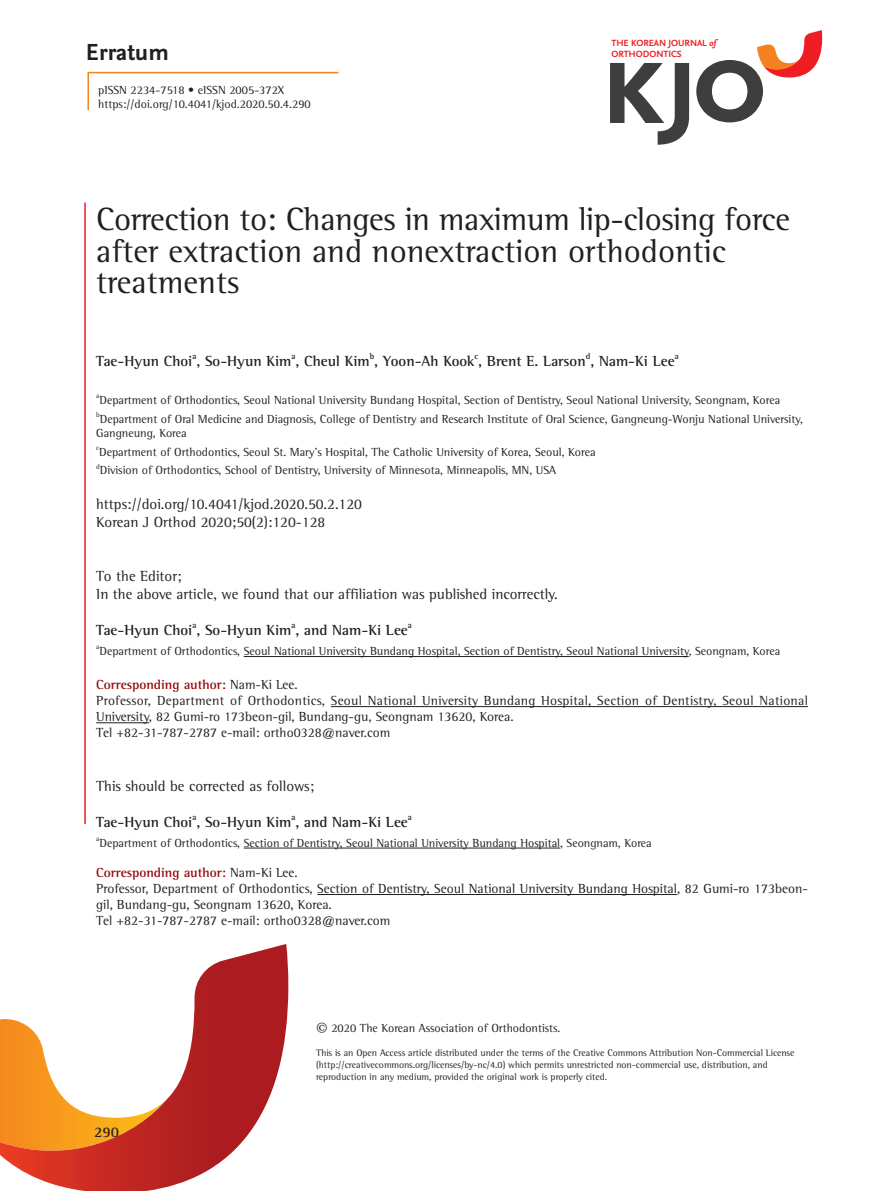
<style>
.page{position:relative;width:893px;height:1191px;background:#fff}
.page>*{position:absolute;margin:0;border:0;box-sizing:border-box;transform-origin:0 0}
.t1{font:33px/31.3px "Rotis Semi Serif Std";color:#231f20}
.t2{font:700 24.3px "Nexus Sans";color:#231f20}
.t3{font:15px/18px "Rotis Semi Serif Std";color:#231f20}
.t4{font:700 15px "Rotis Semi Serif Std";color:#231f20}
.t5{font:13.5px/16.2px "Rotis Semi Serif Std";letter-spacing:.02em;color:#231f20}
.t6{font:13.5px/16.2px "Rotis Semi Serif Std";color:#231f20}
.t7{font:12px/14.4px "Rotis Semi Serif Std";color:#231f20}
.t8{font:9.75px/11.7px "Rotis Semi Serif Std";color:#231f20}
.t9{font:9.45px "Nexus Sans Bold SC";color:#ee1d23}
.t10{font:700 8.7px "Rotis Semi Serif Std";color:#231f20}
.t11{font:7.05px "Rotis Semi Serif Std";color:#231f20}
.s1{font-family:"Nexus Sans";font-weight:700;font-style:italic}
.s2{font-weight:700;color:#920407}
.s3{font-family:"Minion Pro";font-size:16.5px}
</style>
<div class="page">
<hr style="left:244px;top:656px;width:445px;height:1px;background:#231f20">
<hr style="left:331px;top:706px;width:477px;height:1px;background:#231f20">
<hr style="left:96px;top:722px;width:53px;height:1px;background:#231f20">
<hr style="left:244px;top:847px;width:316px;height:1px;background:#231f20">
<hr style="left:317px;top:894px;width:360px;height:1px;background:#231f20">
<hr style="left:84px;top:203px;width:2px;height:621px;background:#ee1d23">
<svg style="left:0;top:944px;width:288px;height:247px"></svg>
<svg style="left:696px;top:30px;width:126px;height:92px"></svg>
<svg style="left:610px;top:63px;width:79px;height:82px"></svg>
<svg style="left:87px;top:71px;width:252px;height:40px"></svg>
<p class="t9" style="left:611px;top:37px;width:106px">THE KOREAN JOURNAL <span class="s1">of</span></p>
<h2 class="t2" style="left:86px;top:37px;width:85px">Erratum</h2>
<p class="t9" style="left:611px;top:48px;width:72px">ORTHODONTICS</p>
<p class="t7" style="left:98px;top:82px;width:214px">pISSN 2234-7518 • eISSN 2005-372X https://doi.org/10.4041/kjod.2020.50.4.290</p>
<h1 class="t1" style="left:96px;top:203px;width:695px">Correction to: Changes in maximum lip-closing force after extraction and nonextraction orthodontic treatments</h1>
<p class="t10" style="left:192px;top:351px;width:6px">a</p>
<p class="t10" style="left:292px;top:351px;width:6px">a</p>
<p class="t10" style="left:370px;top:351px;width:6px">b</p>
<p class="t10" style="left:474px;top:351px;width:5px">c</p>
<p class="t10" style="left:586px;top:351px;width:6px">d</p>
<p class="t10" style="left:675px;top:351px;width:6px">a</p>
<p class="t4" style="left:96px;top:352px;width:580px">Tae-Hyun Choi , So-Hyun Kim , Cheul Kim , Yoon-Ah Kook , Brent E. Larson , Nam-Ki Lee</p>
<p class="t11" style="left:96px;top:392px;width:5px">a</p>
<p class="t7" style="left:99px;top:393px;width:682px">Department of Orthodontics, Seoul National University Bundang Hospital, Section of Dentistry, Seoul National University, Seongnam, Korea</p>
<p class="t11" style="left:96px;top:410px;width:5px">b</p>
<p class="t7" style="left:96px;top:411px;width:708px;text-indent:4px">Department of Oral Medicine and Diagnosis, College of Dentistry and Research Institute of Oral Science, Gangneung-Wonju National University,<br>Gangneung, Korea</p>
<p class="t11" style="left:96px;top:443px;width:4px">c</p>
<p class="t7" style="left:99px;top:444px;width:498px">Department of Orthodontics, Seoul St. Mary's Hospital, The Catholic University of Korea, Seoul, Korea</p>
<p class="t11" style="left:96px;top:462px;width:5px">d</p>
<p class="t7" style="left:100px;top:463px;width:458px">Division of Orthodontics, School of Dentistry, University of Minnesota, Minneapolis, MN, USA</p>
<p class="t3" style="left:96px;top:495px;width:267px">https://doi.org/10.4041/kjod.2020.50.2.120<br>Korean J Orthod 2020;50(2):120-128</p>
<p class="t3" style="left:96px;top:567px;width:463px">To the Editor;<br>In the above article, we found that our affiliation was published incorrectly.</p>
<p class="t4" style="left:96px;top:621px;width:313px">Tae-Hyun Choi , So-Hyun Kim , and Nam-Ki Lee</p>
<p class="t10" style="left:192px;top:620px;width:6px">a</p>
<p class="t10" style="left:292px;top:620px;width:6px">a</p>
<p class="t10" style="left:408px;top:620px;width:6px">a</p>
<p class="t11" style="left:96px;top:643px;width:5px">a</p>
<p class="t7" style="left:99px;top:644px;width:682px">Department of Orthodontics, Seoul National University Bundang Hospital, Section of Dentistry, Seoul National University, Seongnam, Korea</p>
<p class="t5" style="left:96px;top:676px;width:713px"><span class="s2">Corresponding author:</span> Nam-Ki Lee.<br>Professor, Department of Orthodontics, Seoul National University Bundang Hospital, Section of Dentistry, Seoul National University, 82 Gumi-ro 173beon-gil, Bundang-gu, Seongnam 13620, Korea.<br>Tel +82-31-787-2787 e-mail: ortho0328@naver.com</p>
<p class="t3" style="left:96px;top:776px;width:219px">This should be corrected as follows;</p>
<p class="t4" style="left:96px;top:813px;width:313px">Tae-Hyun Choi , So-Hyun Kim , and Nam-Ki Lee</p>
<p class="t10" style="left:192px;top:811px;width:6px">a</p>
<p class="t10" style="left:292px;top:811px;width:6px">a</p>
<p class="t10" style="left:408px;top:811px;width:6px">a</p>
<p class="t11" style="left:96px;top:834px;width:5px">a</p>
<p class="t7" style="left:99px;top:835px;width:554px">Department of Orthodontics, Section of Dentistry, Seoul National University Bundang Hospital, Seongnam, Korea</p>
<p class="t6" style="left:96px;top:864px;width:713px"><span class="s2">Corresponding author:</span> Nam-Ki Lee.<br>Professor, Department of Orthodontics, Section of Dentistry, Seoul National University Bundang Hospital, 82 Gumi-ro 173beon&shy;gil, Bundang-gu, Seongnam 13620, Korea.<br>Tel +82-31-787-2787 e-mail: ortho0328@naver.com</p>
<p class="t4" style="left:94px;top:1122px;width:27px">290</p>
<p class="t7" style="left:316px;top:1020px;width:246px"><span class="s3">©</span> 2020 The Korean Association of Orthodontists.</p>
<p class="t8" style="left:316px;top:1047px;width:480px">This is an Open Access article distributed under the terms of the Creative Commons Attribution Non-Commercial License (http://creativecommons.org/licenses/by-nc/4.0) which permits unrestricted non-commercial use, distribution, and reproduction in any medium, provided the original work is properly cited.</p>
</div>
